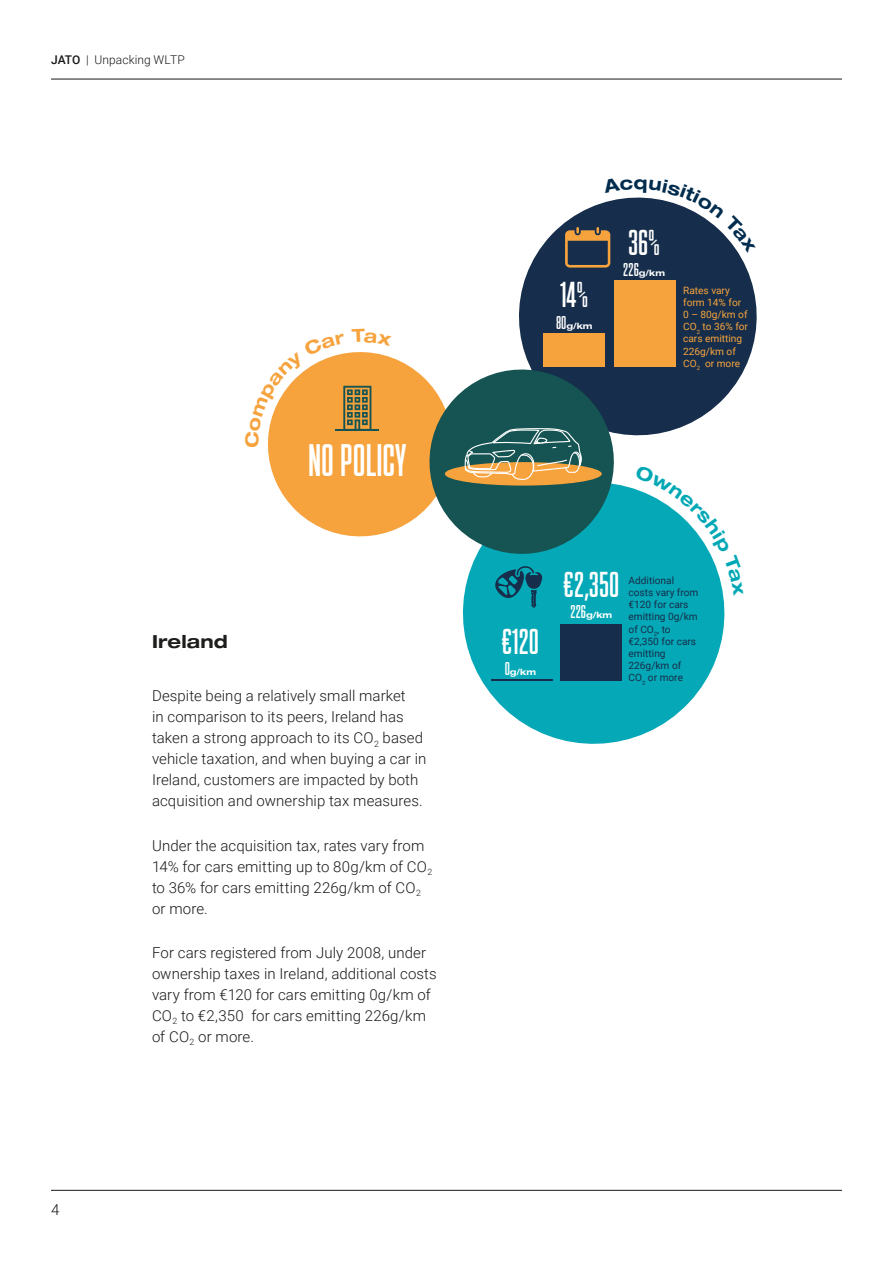
<style>
.page{position:relative;width:893px;height:1263px;background:#fff}
.page>*{position:absolute;margin:0;border:0;box-sizing:border-box;transform-origin:0 0}
.t1{font:45.6px "Plaak 2 Griffon 32 Regular";color:#fff}
.t2{font:36px "Plaak 2 Griffon 32 Regular";color:#fff}
.H3_Sub_Head{font:700 expanded 18px "Helvetica Neue LTW1 G";letter-spacing:.01em;color:#1d1d1b}
.Body{font:300 15px/21px "Roboto";letter-spacing:.005em;color:#191919}
.t3{font:300 12px "Roboto";letter-spacing:.005em;color:#191919}
.t4{font:10.2px/12.1px "Roboto";color:#162e4b}
.t5{font:10.2px/12.1px "Roboto";color:#f6a33e}
.t6{font:700 expanded 8.55px "Helvetica Neue LTW1 G";color:#fff}
.s1{font-weight:500}
.s2{font-family:"Plaak 2 Griffon 32 Regular";font-weight:400;font-stretch:normal;font-size:18.6px}
</style>
<div class="page">
<hr style="left:51px;top:79px;width:791px;height:1px;background:#191919">
<hr style="left:51px;top:1190px;width:791px;height:1px;background:#191919">
<svg style="left:519px;top:222px;width:238px;height:214px;fill:#162e4b"></svg>
<div style="left:614px;top:281px;width:62px;height:86px;background:#f6a33e"></div>
<svg style="left:462px;top:486px;width:263px;height:258px;fill:#05a8b6"></svg>
<hr style="left:491px;top:679px;width:62px;height:1px;background:#162e4b">
<div style="left:560px;top:624px;width:62px;height:56px;background:#162e4b"></div>
<svg style="left:267px;top:329px;width:357px;height:279px"></svg>
<svg style="left:635px;top:486px;width:90px;height:110px"></svg>
<svg style="left:565px;top:197px;width:191px;height:71px"></svg>
<p class="t3" style="left:51px;top:51px;width:135px"><span class="s1">JATO</span> | Unpacking WLTP</p>
<p class="H3_Sub_Head" style="left:152px;top:630px;width:77px">Ireland</p>
<p class="t1" style="left:308px;top:440px;width:100px">NO POLICY</p>
<p class="Body" style="left:51px;top:1199px;width:10px">4</p>
<p class="Body" style="left:152px;top:685px;width:276px">Despite being a relatively small market<br>in comparison to its peers, Ireland has taken a strong approach to its CO<sub>2</sub> based vehicle taxation, and when buying a car in Ireland, customers are impacted by both acquisition and ownership tax measures.</p>
<p class="Body" style="left:152px;top:834px;width:282px">Under the acquisition tax, rates vary from<br>14% for cars emitting up to 80g/km of CO<sub>2 </sub>to 36% for cars emitting 226g/km of CO<sub>2 </sub>or more.</p>
<p class="Body" style="left:152px;top:941px;width:286px">For cars registered from July 2008, under ownership taxes in Ireland, additional costs vary from €120 for cars emitting 0g/km of CO<sub>2</sub> to €2,350 for cars emitting 226g/km of CO<sub>2</sub> or more.</p>
<p class="t2" style="left:560px;top:278px;width:30px">14%</p>
<p class="t6" style="left:556px;top:320px;width:38px"><span class="s2">80</span>g/km</p>
<p class="t2" style="left:628px;top:226px;width:34px">36%</p>
<p class="t6" style="left:623px;top:267px;width:43px"><span class="s2">226</span>g/km</p>
<p class="t5" style="left:683px;top:284px;width:66px">Rates vary form 14% for<br>0 – 80g/km of<br>CO<sub>2</sub> to 36% for cars emitting<br>226g/km of<br>CO<sub>2</sub> or more</p>
<p class="t2" style="left:502px;top:625px;width:39px">€120</p>
<p class="t6" style="left:505px;top:667px;width:33px"><span class="s2">0</span>g/km</p>
<p class="t2" style="left:564px;top:568px;width:57px">€2,350</p>
<p class="t6" style="left:570px;top:610px;width:43px"><span class="s2">226</span>g/km</p>
<p class="t4" style="left:629px;top:574px;width:71px">Additional costs vary from €120 for cars emitting 0g/km of CO<sub>2</sub>, to €2,350 for cars emitting<br>226g/km of<br>CO<sub>2</sub> or more</p>
</div>
